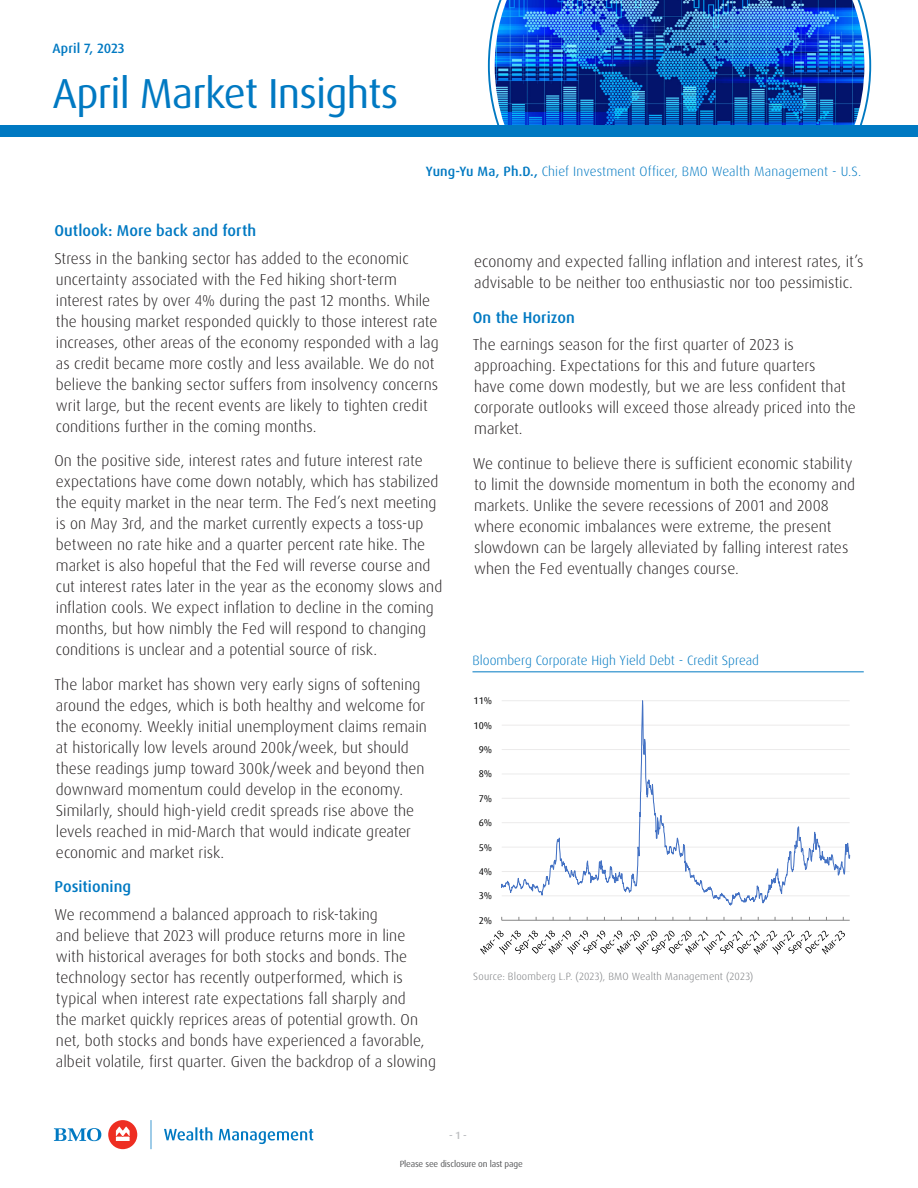
<style>
.page{position:relative;width:918px;height:1188px;background:#fff}
.page>*{position:absolute;margin:0;border:0;box-sizing:border-box;transform-origin:0 0}
.t1{font:42px "Dax Pro";letter-spacing:-.02em;color:#0079c2}
.Text_for_paragraph_2{font:300 15.75px/21px "Dax Pro";color:#231f20}
.Text_for_paragraph_2-2{font:500 15.75px "Dax Pro";letter-spacing:.005em;color:#0079c2}
.ExhibitTitle{font:300 13.5px "Dax Pro";color:#0079c2}
.t2{font:500 13.5px "Dax OT";letter-spacing:.01em;color:#0079c2}
.Text_for_paragraph_2-3{font:300 10.5px "Dax Pro";letter-spacing:.02em;color:#76787b}
.t3{font:500 10.5px "Dax Pro";color:#bcbdc0}
.t4{font:9.75px "Dax Offc Pro";color:#000}
.t5{font:9px "Dax Pro";letter-spacing:-.02em;color:#57585a}
.s1{font-weight:500}
</style>
<div class="page">
<img style="left:495px;top:0;width:369px;height:126px">
<div style="left:108px;top:1120px;width:29px;height:29px;background:#ee2e22;border-radius:50%"></div>
<svg style="left:116px;top:1127px;width:14px;height:14px"></svg>
<svg style="left:54px;top:1128px;width:47px;height:13px"></svg>
<svg style="left:164px;top:1127px;width:48px;height:14px"></svg>
<svg style="left:219px;top:1129px;width:94px;height:15px"></svg>
<svg style="left:151px;top:1120px;width:1px;height:29px"></svg>
<div style="left:0;top:126px;width:918px;height:11px;background:#0079c2"></div>
<hr style="left:472px;top:671px;width:392px;height:1px;background:#0079c2">
<hr style="left:502px;top:700px;width:348px;height:1px;background:#efefef">
<hr style="left:502px;top:920px;width:348px;height:1px;background:#868686">
<svg style="left:502px;top:701px;width:348px;height:217px"></svg>
<svg style="left:480px;top:931px;width:365px;height:24px"></svg>
<p class="t2" style="left:52px;top:40px;width:74px">April 7, 2023</p>
<h1 class="t1" style="left:52px;top:66px;width:347px">April Market Insights</h1>
<p class="ExhibitTitle" style="left:426px;top:162px;width:437px"><span class="s1">Yung-Yu Ma, Ph.D.,</span> Chief Investment Officer, BMO Wealth Management - U.S.</p>
<p class="Text_for_paragraph_2-2" style="left:54px;top:220px;width:203px">Outlook: More back and forth</p>
<p class="Text_for_paragraph_2" style="left:54px;top:248px;width:386px">Stress in the banking sector has added to the economic uncertainty associated with the Fed hiking short-term interest rates by over 4% during the past 12 months. While the housing market responded quickly to those interest rate increases, other areas of the economy responded with a lag as credit became more costly and less available. We do not believe the banking sector suffers from insolvency concerns writ large, but the recent events are likely to tighten credit conditions further in the coming months.</p>
<p class="Text_for_paragraph_2" style="left:54px;top:450px;width:389px">On the positive side, interest rates and future interest rate expectations have come down notably, which has stabilized the equity market in the near term. The Fed’s next meeting is on May 3rd, and the market currently expects a toss-up between no rate hike and a quarter percent rate hike. The market is also hopeful that the Fed will reverse course and cut interest rates later in the year as the economy slows and inflation cools. We expect inflation to decline in the coming months, but how nimbly the Fed will respond to changing conditions is unclear and a potential source of risk.</p>
<p class="Text_for_paragraph_2" style="left:54px;top:674px;width:374px">The labor market has shown very early signs of softening around the edges, which is both healthy and welcome for the economy. Weekly initial unemployment claims remain at historically low levels around 200k/week, but should these readings jump toward 300k/week and beyond then downward momentum could develop in the economy.<br>Similarly, should high-yield credit spreads rise above the levels reached in mid-March that would indicate greater economic and market risk.</p>
<p class="Text_for_paragraph_2-2" style="left:54px;top:876px;width:78px">Positioning</p>
<p class="Text_for_paragraph_2" style="left:54px;top:904px;width:383px">We recommend a balanced approach to risk-taking<br>and believe that 2023 will produce returns more in line with historical averages for both stocks and bonds. The technology sector has recently outperformed, which is typical when interest rate expectations fall sharply and<br>the market quickly reprices areas of potential growth. On net, both stocks and bonds have experienced a favorable, albeit volatile, first quarter. Given the backdrop of a slowing</p>
<p class="Text_for_paragraph_2" style="left:474px;top:251px;width:391px">economy and expected falling inflation and interest rates, it’s advisable to be neither too enthusiastic nor too pessimistic.</p>
<p class="Text_for_paragraph_2-2" style="left:473px;top:307px;width:104px">On the Horizon</p>
<p class="Text_for_paragraph_2" style="left:473px;top:335px;width:385px">The earnings season for the first quarter of 2023 is approaching. Expectations for this and future quarters<br>have come down modestly, but we are less confident that corporate outlooks will exceed those already priced into the market.</p>
<p class="Text_for_paragraph_2" style="left:473px;top:453px;width:384px">We continue to believe there is sufficient economic stability to limit the downside momentum in both the economy and markets. Unlike the severe recessions of 2001 and 2008 where economic imbalances were extreme, the present slowdown can be largely alleviated by falling interest rates when the Fed eventually changes course.</p>
<p class="ExhibitTitle" style="left:472px;top:651px;width:288px">Bloomberg Corporate High Yield Debt - Credit Spread</p>
<p class="t4" style="left:474px;top:695px;width:20px">11%</p>
<p class="t4" style="left:474px;top:719px;width:20px">10%</p>
<p class="t4" style="left:479px;top:743px;width:15px">9%</p>
<p class="t4" style="left:479px;top:768px;width:15px">8%</p>
<p class="t4" style="left:479px;top:792px;width:15px">7%</p>
<p class="t4" style="left:479px;top:816px;width:15px">6%</p>
<p class="t4" style="left:479px;top:841px;width:15px">5%</p>
<p class="t4" style="left:479px;top:865px;width:15px">4%</p>
<p class="t4" style="left:479px;top:890px;width:15px">3%</p>
<p class="t4" style="left:479px;top:914px;width:15px">2%</p>
<p class="Text_for_paragraph_2-3" style="left:473px;top:970px;width:282px">Source: Bloomberg L.P. (2023), BMO Wealth Management (2023)</p>
<p class="t3" style="left:449px;top:1128px;width:19px">- 1 -</p>
<p class="t5" style="left:400px;top:1158px;width:125px">Please see disclosure on last page</p>
</div>
